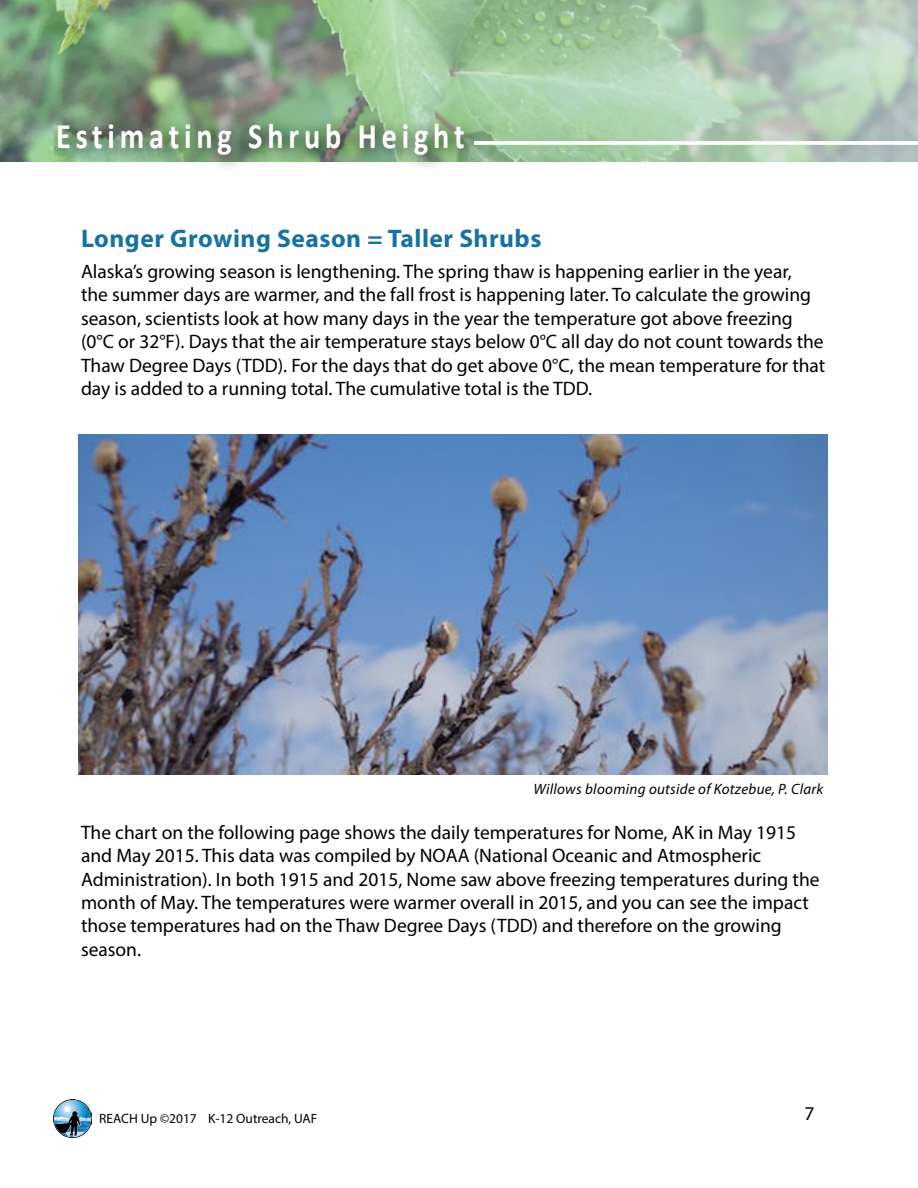
<style>
.page{position:relative;width:918px;height:1188px;background:#fff}
.page>*{position:absolute;margin:0;border:0;box-sizing:border-box;transform-origin:0 0}
.t1{font:700 36px "Calibri";letter-spacing:.16em;color:#fff;scale:.84 1}
.t2{font:700 25.5px "Myriad Pro";letter-spacing:.02em;color:#1672a0}
.t3{font:19.5px/23.4px "Myriad Pro";color:#000}
.t4{font:italic 15px "Myriad Pro";letter-spacing:.02em;color:#000}
.t5{font:13.5px "Myriad Pro";color:#000}
</style>
<div class="page">
<img style="left:54px;top:1100px;width:38px;height:38px">
<svg style="left:0;top:0;width:918px;height:162px;background:#9bba9b"></svg>
<div style="left:47px;top:113px;width:435px;height:60px;background:#000;opacity:.75"></div>
<hr style="left:474px;top:141px;width:444px;height:4px;background:#fff">
<img style="left:78px;top:435px;width:750px;height:340px">
<h1 class="t1" style="left:56px;top:113px;width:488px">Estimating Shrub Height</h1>
<h2 class="t2" style="left:81px;top:222px;width:462px">Longer Growing Season = Taller Shrubs</h2>
<p class="t3" style="left:81px;top:259px;width:746px">Alaska’s growing season is lengthening. The spring thaw is happening earlier in the year,<br>the summer days are warmer, and the fall frost is happening later. To calculate the growing season, scientists look at how many days in the year the temperature got above freezing (0°C or 32°F). Days that the air temperature stays below 0°C all day do not count towards the Thaw Degree Days (TDD). For the days that do get above 0°C, the mean temperature for that day is added to a running total. The cumulative total is the TDD.</p>
<p class="t4" style="left:533px;top:780px;width:292px">Willows blooming outside of Kotzebue, P. Clark</p>
<p class="t3" style="left:81px;top:820px;width:740px">The chart on the following page shows the daily temperatures for Nome, AK in May 1915 and May 2015. This data was compiled by NOAA (National Oceanic and Atmospheric Administration). In both 1915 and 2015, Nome saw above freezing temperatures during the month of May. The temperatures were warmer overall in 2015, and you can see the impact those temperatures had on the Thaw Degree Days (TDD) and therefore on the growing season.</p>
<p class="t5" style="left:99px;top:1110px;width:220px">REACH Up ©2017 K-12 Outreach, UAF</p>
<p class="t3" style="left:805px;top:1101px;width:12px">7</p>
</div>
